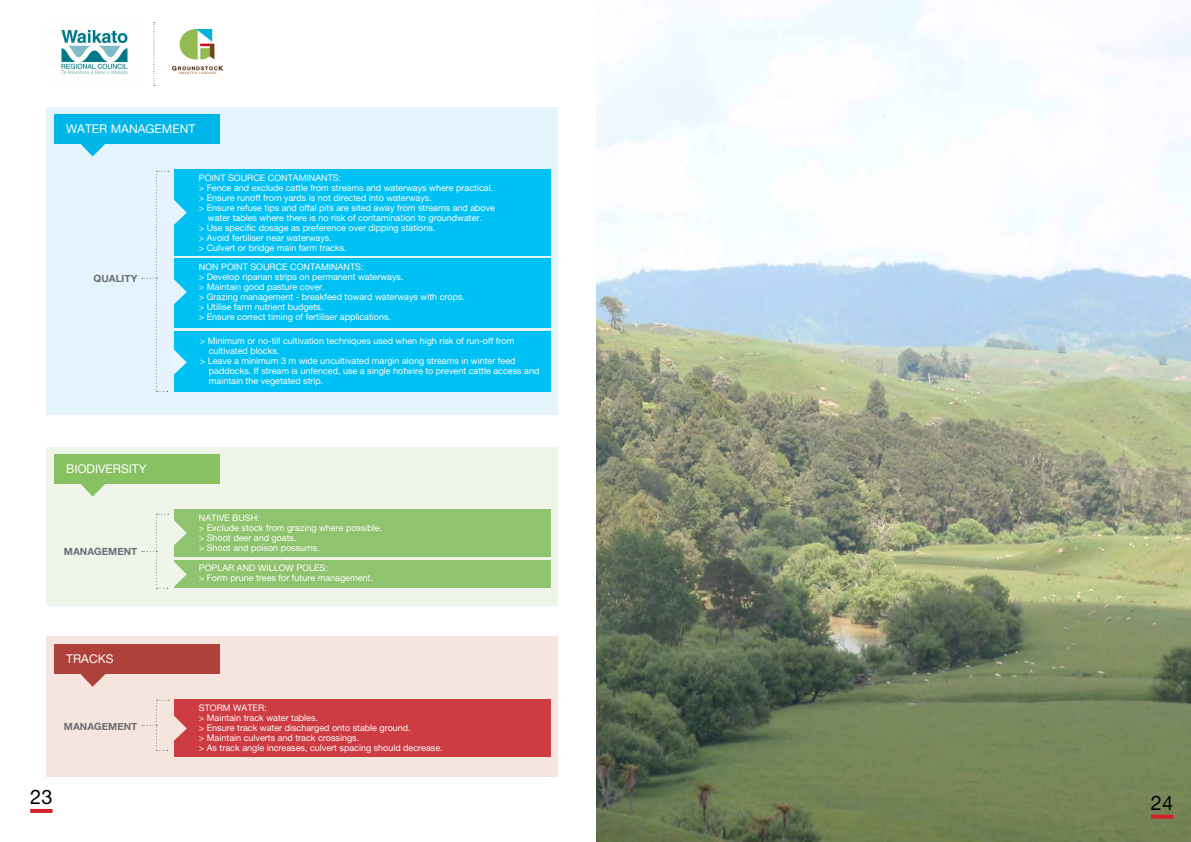
<style>
.page{position:relative;width:1191px;height:842px;background:#fff}
.page>*{position:absolute;margin:0;border:0;box-sizing:border-box;transform-origin:0 0}
.t1{font:20px "Alte Haas Grotesk";color:#000}
.t2{font:12px "Alte Haas Grotesk";color:#fff}
.t3{font:10px "Alte Haas Grotesk Bold";color:#6d6e71}
.t4{font:9px/10px "Alte Haas Grotesk";color:#fff}
</style>
<div class="page">
<img style="left:173px;top:29px;width:49px;height:45px">
<img style="left:61px;top:29px;width:68px;height:45px">
<svg style="left:153px;top:22px;width:2px;height:64px"></svg>
<img style="left:596px;top:0;width:595px;height:842px">
<hr style="left:30px;top:809px;width:22px;height:4px;background:#d2232a">
<div style="left:47px;top:107px;width:511px;height:307px;background:#e5f4fc"></div>
<div style="left:175px;top:169px;width:376px;height:87px;background:#00c1f3"></div>
<svg style="left:81px;top:144px;width:24px;height:12px"></svg>
<div style="left:54px;top:114px;width:166px;height:30px;background:#00b6e8"></div>
<div style="left:175px;top:259px;width:376px;height:69px;background:#00c1f3"></div>
<div style="left:47px;top:447px;width:511px;height:158px;background:#eff5e9"></div>
<div style="left:175px;top:561px;width:376px;height:27px;background:#8fc36d"></div>
<div style="left:175px;top:509px;width:376px;height:48px;background:#8fc36d"></div>
<svg style="left:81px;top:484px;width:24px;height:12px"></svg>
<div style="left:54px;top:454px;width:166px;height:30px;background:#88c162"></div>
<svg style="left:142px;top:514px;width:45px;height:75px"></svg>
<div style="left:47px;top:636px;width:511px;height:141px;background:#f6e4de"></div>
<div style="left:175px;top:699px;width:376px;height:58px;background:#cd3c42"></div>
<svg style="left:80px;top:674px;width:26px;height:13px"></svg>
<div style="left:54px;top:645px;width:166px;height:29px;background:#af413b"></div>
<svg style="left:142px;top:700px;width:45px;height:51px"></svg>
<div style="left:174px;top:331px;width:377px;height:60px;background:#00c1f3"></div>
<svg style="left:142px;top:171px;width:45px;height:221px"></svg>
<svg style="left:1150px;top:815px;width:23px;height:4px"></svg>
<h2 class="t2" style="left:66px;top:121px;width:131px">WATER MANAGEMENT</h2>
<p class="t3" style="left:94px;top:272px;width:45px">QUALITY</p>
<p class="t4" style="left:199px;top:173px;width:144px">POINT SOURCE CONTAMINANTS:</p>
<p class="t4" style="left:199px;top:183px;width:296px">&gt; Fence and exclude cattle from streams and waterways where practical.</p>
<p class="t4" style="left:199px;top:193px;width:234px">&gt; Ensure runoff from yards is not directed into waterways.</p>
<p class="t4" style="left:199px;top:203px;width:298px">&gt; Ensure refuse tips and offal pits are sited away from streams and above</p>
<p class="t4" style="left:208px;top:213px;width:276px">water tables where there is no risk of contamination to groundwater.</p>
<p class="t4" style="left:199px;top:223px;width:238px">&gt; Use specific dosage as preference over dipping stations.</p>
<p class="t4" style="left:199px;top:233px;width:135px">&gt; Avoid fertiliser near waterways.</p>
<p class="t4" style="left:199px;top:243px;width:149px">&gt; Culvert or bridge main farm tracks.</p>
<p class="t4" style="left:199px;top:262px;width:268px">NON POINT SOURCE CONTAMINANTS:<br>&gt; Develop riparian strips on permanent waterways.<br>&gt; Maintain good pasture cover.<br>&gt; Grazing management - breakfeed toward waterways with crops. &gt; Utilise farm nutrient budgets.<br>&gt; Ensure correct timing of fertiliser applications.</p>
<p class="t4" style="left:200px;top:336px;width:316px">&gt; Minimum or no-till cultivation techniques used when high risk of run-off from</p>
<p class="t4" style="left:209px;top:346px;width:72px">cultivated blocks.</p>
<p class="t4" style="left:200px;top:356px;width:317px">&gt; Leave a minimum 3 m wide uncultivated margin along streams in winter feed</p>
<p class="t4" style="left:209px;top:366px;width:332px">paddocks. If stream is unfenced, use a single hotwire to prevent cattle access and</p>
<p class="t4" style="left:209px;top:376px;width:116px">maintain the vegetated strip.</p>
<h2 class="t2" style="left:66px;top:461px;width:82px">BIODIVERSITY</h2>
<p class="t3" style="left:64px;top:545px;width:75px">MANAGEMENT</p>
<h2 class="t2" style="left:66px;top:652px;width:49px">TRACKS</h2>
<p class="t3" style="left:64px;top:720px;width:75px">MANAGEMENT</p>
<h1 class="t1" style="left:30px;top:785px;width:24px">23</h1>
<p class="t4" style="left:199px;top:513px;width:185px">NATIVE BUSH:<br>&gt; Exclude stock from grazing where possible. &gt; Shoot deer and goats.<br>&gt; Shoot and poison possums.</p>
<p class="t4" style="left:199px;top:563px;width:175px">POPLAR AND WILLOW POLES:<br>&gt; Form prune trees for future management.</p>
<p class="t4" style="left:199px;top:703px;width:245px">STORM WATER:<br>&gt; Maintain track water tables.<br>&gt; Ensure track water discharged onto stable ground.<br>&gt; Maintain culverts and track crossings.<br>&gt; As track angle increases, culvert spacing should decrease.</p>
<h1 class="t1" style="left:1150px;top:790px;width:24px">24</h1>
</div>
